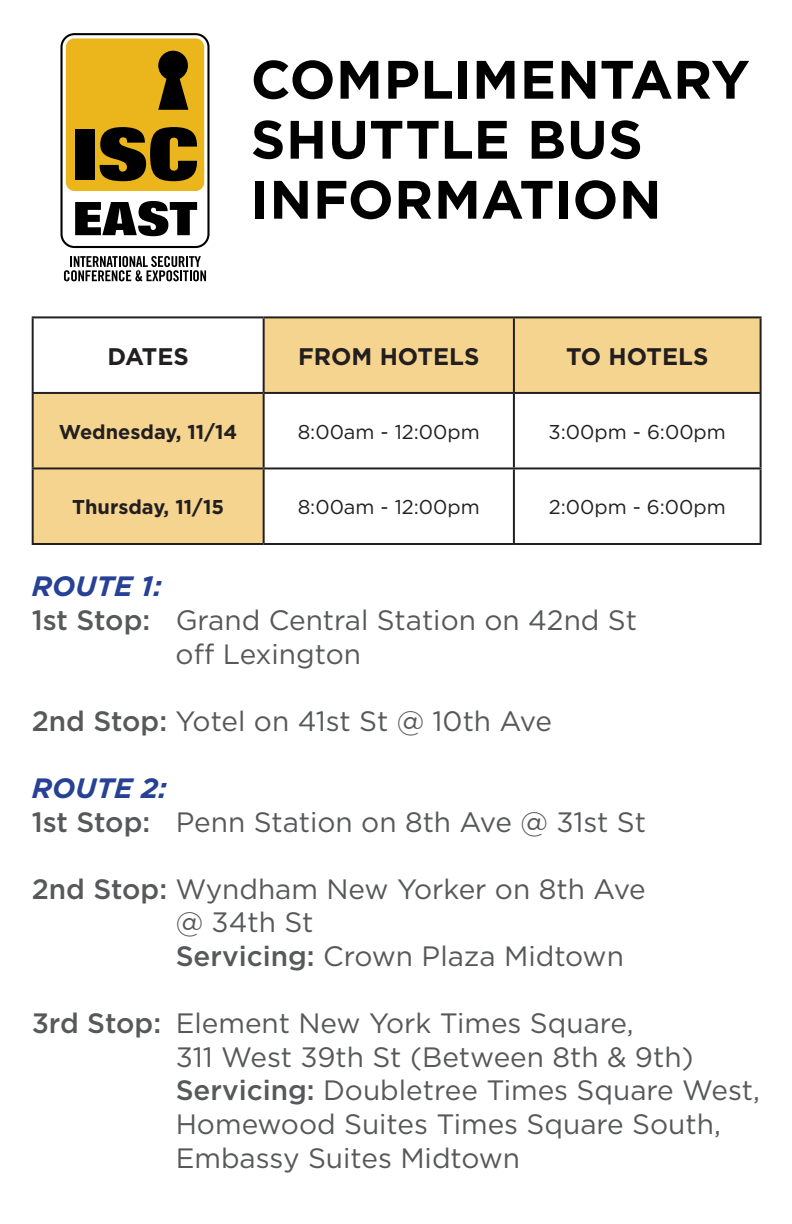
<style>
.page{position:relative;width:792px;height:1224px;background:#fff}
.page>*{position:absolute;margin:0;border:0;box-sizing:border-box;transform-origin:0 0}
.t1{font:700 54px/60px "Gotham";letter-spacing:.01em;color:#000}
.t2{font:28px/33.6px "Gotham";color:#57585a}
.t3{font:italic 700 28px "Gotham";color:#264195}
.t4{font:700 24px "Gotham";color:#231f20}
.t5{font:20px "Gotham";color:#231f20}
.t6{font:700 20px "Gotham";color:#231f20}
.s1{font-weight:500}
</style>
<div class="page">
<svg style="left:34px;top:318px;width:726px;height:225px"></svg>
<hr style="left:32px;top:316px;width:232px;height:2px;background:#231f20">
<hr style="left:32px;top:318px;width:2px;height:74px;background:#231f20">
<hr style="left:264px;top:316px;width:250px;height:2px;background:#231f20">
<hr style="left:263px;top:318px;width:2px;height:74px;background:#231f20">
<hr style="left:514px;top:316px;width:248px;height:2px;background:#231f20">
<hr style="left:513px;top:318px;width:2px;height:74px;background:#231f20">
<hr style="left:760px;top:318px;width:2px;height:74px;background:#231f20">
<hr style="left:32px;top:392px;width:232px;height:2px;background:#231f20">
<hr style="left:32px;top:394px;width:2px;height:73px;background:#231f20">
<hr style="left:264px;top:392px;width:250px;height:2px;background:#231f20">
<hr style="left:263px;top:394px;width:2px;height:73px;background:#231f20">
<hr style="left:514px;top:392px;width:248px;height:2px;background:#231f20">
<hr style="left:513px;top:394px;width:2px;height:73px;background:#231f20">
<hr style="left:760px;top:394px;width:2px;height:73px;background:#231f20">
<hr style="left:32px;top:467px;width:232px;height:2px;background:#231f20">
<hr style="left:32px;top:469px;width:2px;height:74px;background:#231f20">
<hr style="left:264px;top:467px;width:250px;height:2px;background:#231f20">
<hr style="left:263px;top:469px;width:2px;height:74px;background:#231f20">
<hr style="left:514px;top:467px;width:248px;height:2px;background:#231f20">
<hr style="left:513px;top:469px;width:2px;height:74px;background:#231f20">
<hr style="left:760px;top:469px;width:2px;height:74px;background:#231f20">
<hr style="left:32px;top:543px;width:232px;height:2px;background:#231f20">
<hr style="left:264px;top:543px;width:250px;height:2px;background:#231f20">
<hr style="left:514px;top:543px;width:248px;height:2px;background:#231f20">
<div style="left:60px;top:33px;width:150px;height:215px;border:2px solid #000;border-radius:13px"></div>
<div style="left:66px;top:38px;width:138px;height:153px;background:#ebb51c;border-radius:9px"></div>
<div style="left:75px;top:129px;width:19px;height:51px;background:#000"></div>
<svg style="left:99px;top:127px;width:98px;height:54px"></svg>
<svg style="left:158px;top:51px;width:30px;height:59px"></svg>
<svg style="left:75px;top:201px;width:122px;height:35px"></svg>
<svg style="left:64px;top:256px;width:142px;height:25px"></svg>
<p class="t1" style="left:251px;top:49px;width:500px">COMPLIMENTARY</p>
<p class="t1" style="left:251px;top:109px;width:412px">SHUTTLE BUS<br>INFORMATION</p>
<p class="t4" style="left:107px;top:340px;width:83px">DATES</p>
<p class="t4" style="left:298px;top:340px;width:183px">FROM HOTELS</p>
<p class="t4" style="left:566px;top:340px;width:144px">TO HOTELS</p>
<p class="t6" style="left:59px;top:418px;width:180px">Wednesday, 11/14</p>
<p class="t5" style="left:298px;top:419px;width:184px">8:00am - 12:00pm</p>
<p class="t5" style="left:549px;top:419px;width:179px">3:00pm - 6:00pm</p>
<p class="t6" style="left:72px;top:494px;width:153px">Thursday, 11/15</p>
<p class="t5" style="left:298px;top:494px;width:184px">8:00am - 12:00pm</p>
<p class="t5" style="left:549px;top:494px;width:179px">2:00pm - 6:00pm</p>
<p class="t3" style="left:32px;top:568px;width:132px">ROUTE 1:</p>
<p class="t2" style="left:176px;top:603px;width:463px;text-indent:-144px"><span class="s1">1st Stop:</span> Grand Central Station on 42nd St off Lexington</p>
<p class="t2" style="left:32px;top:703px;width:522px"><span class="s1">2nd Stop:</span> Yotel on 41st St @ 10th Ave</p>
<p class="t3" style="left:32px;top:769px;width:137px">ROUTE 2:</p>
<p class="t2" style="left:32px;top:804px;width:616px"><span class="s1">1st Stop:</span> Penn Station on 8th Ave @ 31st St</p>
<p class="t2" style="left:176px;top:871px;width:472px;text-indent:-144px"><span class="s1">2nd Stop:</span> Wyndham New Yorker on 8th Ave @ 34th St<br><span class="s1">Servicing:</span> Crown Plaza Midtown</p>
<p class="t2" style="left:176px;top:1006px;width:586px;text-indent:-144px"><span class="s1">3rd Stop:</span> Element New York Times Square,<br>311 West 39th St (Between 8th &amp; 9th)<br><span class="s1">Servicing:</span> Doubletree Times Square West, Homewood Suites Times Square South, Embassy Suites Midtown</p>
</div>
